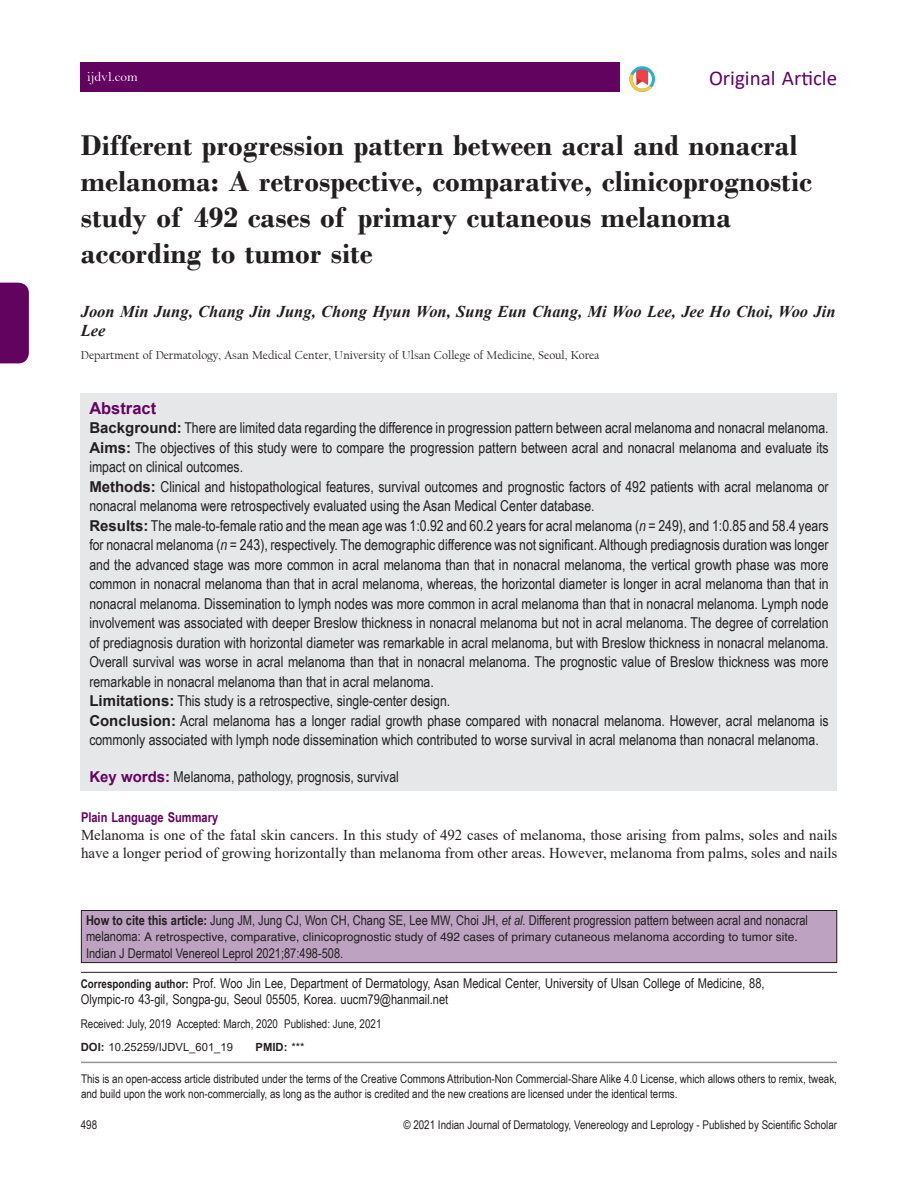
<style>
.page{position:relative;width:918px;height:1188px;background:#fff}
.page>*{position:absolute;margin:0;border:0;box-sizing:border-box;transform-origin:0 0}
.AT{font:700 30px/36px "Bodoni";color:#231f20}
.AH{font:21px "Calibri";color:#630360}
.AU{font:italic 700 16.5px/19.8px "Times New Roman";color:#231f20}
.ABSH{font:700 16.5px "Arial";color:#630360}
.ABS{font:15px/19.5px "Arial Narrow";color:#231f20}
.TX{font:15px/18px "Times New Roman";letter-spacing:-.005em;color:#231f20}
.KWD{font:15px "Arial Narrow";color:#231f20}
.N_ADD{font:13.5px/16.2px "Arial Narrow";color:#231f20}
.HTC{font:13.5px "Arial Narrow";color:#231f20}
.t1{font:700 13.5px "Arial Narrow";color:#630360}
.WEB_LINK{font:13.5px "Bell";color:#fff}
.CR{font:12px/15px "Arial Narrow";color:#231f20}
.HTC-2{font:12px "Helvetica";color:#231f20}
.AFF{font:12px "Californian FB";color:#231f20}
.RF_Verso{font:12px "Arial Narrow";color:#231f20}
.N_HIS{font:12px "Arial Narrow";color:#231f20}
.Folio_Verso{font:12px "Arial Narrow";color:#231f20}
.N_DOI{font:11.25px "Arial";color:#231f20}
.N_DOI-2{font:700 11.25px "Arial";color:#231f20}
.s1{font-family:"Arial";font-weight:700}
.s2{font-style:italic}
.s3{font-family:"Arial";font-weight:700;color:#630360}
.s4{font-weight:700}
.s5{font-family:"Arial Narrow";font-size:13.5px}
.s6{font-weight:700;font-size:12px}
.s7{font-weight:400}
</style>
<div class="page">
<div style="left:0;top:283px;width:29px;height:80px;background:#630360"></div>
<div style="left:81px;top:62px;width:539px;height:30px;background:#630360"></div>
<svg style="left:629px;top:66px;width:26px;height:26px"></svg>
<div style="left:81px;top:393px;width:756px;height:397px;background:#e6e7e9"></div>
<div style="left:81px;top:911px;width:756px;height:52px;background:#bda3c1"></div>
<div style="left:81px;top:910px;width:756px;height:53px;border:1px solid #231f20"></div>
<hr style="left:81px;top:1062px;width:756px;height:1px;background:#939598">
<hr style="left:81px;top:972px;width:756px;height:1px;background:#231f20">
<p class="WEB_LINK" style="left:87px;top:69px;width:52px">ijdvl.com</p>
<p class="AH" style="left:709px;top:63px;width:130px">Original Article</p>
<p class="AT" style="left:81px;top:127px;width:733px">Different progression pattern between acral and nonacral melanoma: A retrospective, comparative, clinicoprognostic study of 492 cases of primary cutaneous melanoma according to tumor site</p>
<p class="AU" style="left:81px;top:301px;width:756px">Joon Min Jung, Chang Jin Jung, Chong Hyun Won, Sung Eun Chang, Mi Woo Lee, Jee Ho Choi, Woo Jin<br>Lee</p>
<p class="AFF" style="left:81px;top:349px;width:520px">Department of Dermatology, Asan Medical Center, University of Ulsan College of Medicine, Seoul, Korea</p>
<p class="ABSH" style="left:89px;top:396px;width:68px">Abstract</p>
<p class="ABS" style="left:89px;top:417px;width:741px"><span class="s1">Background:</span> There are limited data regarding the difference in progression pattern between acral melanoma and nonacral melanoma.</p>
<p class="ABS" style="left:89px;top:437px;width:741px"><span class="s1">Aims:</span> The objectives of this study were to compare the progression pattern between acral and nonacral melanoma and evaluate its impact on clinical outcomes.</p>
<p class="ABS" style="left:89px;top:476px;width:741px"><span class="s1">Methods:</span> Clinical and histopathological features, survival outcomes and prognostic factors of 492 patients with acral melanoma or nonacral melanoma were retrospectively evaluated using the Asan Medical Center database.</p>
<p class="ABS" style="left:89px;top:515px;width:741px;text-align:justify"><span class="s1">Results:</span> The male‑to‑female ratio and the mean age was 1:0.92 and 60.2 years for acral melanoma (<span class="s2">n</span> = 249), and 1:0.85 and 58.4 years for nonacral melanoma (<span class="s2">n</span> = 243), respectively. The demographic difference was not significant. Although prediagnosis duration was longer and the advanced stage was more common in acral melanoma than that in nonacral melanoma, the vertical growth phase was more common in nonacral melanoma than that in acral melanoma, whereas, the horizontal diameter is longer in acral melanoma than that in nonacral melanoma. Dissemination to lymph nodes was more common in acral melanoma than that in nonacral melanoma. Lymph node involvement was associated with deeper Breslow thickness in nonacral melanoma but not in acral melanoma. The degree of correlation of prediagnosis duration with horizontal diameter was remarkable in acral melanoma, but with Breslow thickness in nonacral melanoma.<br>Overall survival was worse in acral melanoma than that in nonacral melanoma. The prognostic value of Breslow thickness was more remarkable in nonacral melanoma than that in acral melanoma.</p>
<p class="ABS" style="left:89px;top:690px;width:362px"><span class="s1">Limitations:</span> This study is a retrospective, single‑center design.</p>
<p class="ABS" style="left:89px;top:710px;width:741px"><span class="s1">Conclusion:</span> Acral melanoma has a longer radial growth phase compared with nonacral melanoma. However, acral melanoma is commonly associated with lymph node dissemination which contributed to worse survival in acral melanoma than nonacral melanoma.</p>
<p class="KWD" style="left:89px;top:765px;width:311px"><span class="s3">Key words:</span> Melanoma, pathology, prognosis, survival</p>
<h2 class="t1" style="left:81px;top:807px;width:139px">Plain Language Summary</h2>
<p class="TX" style="left:81px;top:825px;width:758px">Melanoma is one of the fatal skin cancers. In this study of 492 cases of melanoma, those arising from palms, soles and nails have a longer period of growing horizontally than melanoma from other areas. However, melanoma from palms, soles and nails</p>
<p class="HTC" style="left:86px;top:910px;width:723px"><span class="s4">How to cite this article:</span> Jung JM, Jung CJ, Won CH, Chang SE, Lee MW, Choi JH, <span class="s2">et al</span>. Different progression pattern between acral and nonacral</p>
<p class="HTC-2" style="left:86px;top:930px;width:713px"><span class="s5">melanoma:</span> A retrospective, comparative, clinicoprognostic study of 492 cases of primary cutaneous melanoma according to tumor site.</p>
<p class="HTC" style="left:86px;top:943px;width:259px">Indian J Dermatol Venereol Leprol 2021;87:498-508.</p>
<p class="N_ADD" style="left:81px;top:974px;width:685px"><span class="s6">Corresponding author:</span> Prof. Woo Jin Lee, Department of Dermatology, Asan Medical Center, University of Ulsan College of Medicine, 88,<br>Olympic‑ro 43‑gil, Songpa‑gu, Seoul 05505, Korea. uucm79@hanmail.net</p>
<p class="N_HIS" style="left:81px;top:1015px;width:302px">Received: July, 2019 Accepted: March, 2020 Published: June, 2021</p>
<p class="N_DOI" style="left:81px;top:1039px;width:154px"><span class="s4">DOI:</span> 10.25259/IJDVL_601_19</p>
<p class="N_DOI-2" style="left:256px;top:1039px;width:51px">PMID: <span class="s7">***</span></p>
<p class="CR" style="left:81px;top:1070px;width:757px">This is an open-access article distributed under the terms of the Creative Commons Attribution-Non Commercial-Share Alike 4.0 License, which allows others to remix, tweak, and build upon the work non-commercially, as long as the author is credited and the new creations are licensed under the identical terms.</p>
<p class="Folio_Verso" style="left:81px;top:1116px;width:18px">498</p>
<p class="RF_Verso" style="left:403px;top:1116px;width:435px">© 2021 Indian Journal of Dermatology, Venereology and Leprology - Published by Scientific Scholar</p>
</div>
